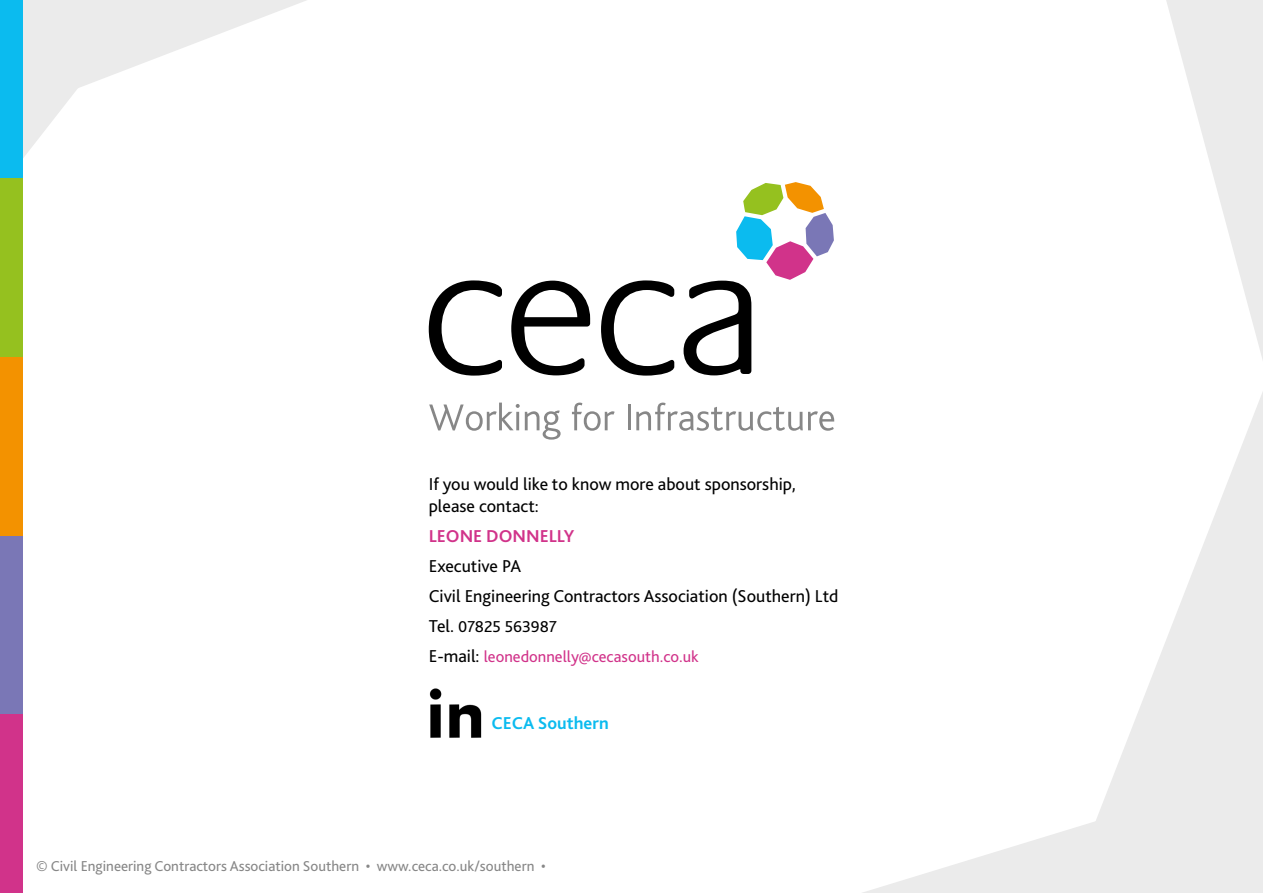
<style>
.page{position:relative;width:1263px;height:893px;background:#fff}
.page>*{position:absolute;margin:0;border:0;box-sizing:border-box;transform-origin:0 0}
.t1{font:18px/21.6px "Bliss 2";color:#000}
.t2{font:700 18px "Bliss 2";color:#d1338a}
.t3{font:700 18px "Bliss 2";color:#0bbbef}
.t4{font:16.5px/30.2px "Bliss 2";color:#d1338a}
.t5{font:15px "Bliss 2";color:#878787}
.s1{font-size:18px;color:#000}
.s2{color:#000}
</style>
<div class="page">
<svg style="left:89px;top:0;width:217px;height:84px;fill:#eee"></svg>
<svg style="left:22px;top:0;width:67px;height:237px"></svg>
<svg style="left:1111px;top:392px;width:152px;height:390px"></svg>
<svg style="left:862px;top:782px;width:401px;height:111px;fill:#ebebeb"></svg>
<svg style="left:1166px;top:0;width:97px;height:360px"></svg>
<div style="left:0;top:0;width:22px;height:179px;background:#0bbbef"></div>
<div style="left:0;top:357px;width:22px;height:179px;background:#f39200"></div>
<div style="left:0;top:179px;width:22px;height:178px;background:#95c11f"></div>
<div style="left:0;top:536px;width:22px;height:178px;background:#7a77b6"></div>
<div style="left:0;top:714px;width:22px;height:179px;background:#d1338a"></div>
<svg style="left:429px;top:403px;width:132px;height:37px"></svg>
<svg style="left:572px;top:403px;width:43px;height:28px"></svg>
<hr style="left:628px;top:404px;width:2px;height:26px;background:#878787">
<svg style="left:636px;top:403px;width:198px;height:28px"></svg>
<svg style="left:429px;top:280px;width:73px;height:96px"></svg>
<svg style="left:511px;top:281px;width:79px;height:94px"></svg>
<svg style="left:601px;top:280px;width:73px;height:96px"></svg>
<svg style="left:683px;top:182px;width:151px;height:193px"></svg>
<img style="left:429px;top:688px;width:53px;height:50px">
<p class="t1" style="left:429px;top:473px;width:369px">If you would like to know more about sponsorship, please contact:</p>
<p class="t2" style="left:429px;top:524px;width:147px">LEONE DONNELLY</p>
<p class="t1" style="left:429px;top:551px;width:411px;line-height:30.2px">Executive PA<br>Civil Engineering Contractors Association (Southern) Ltd</p>
<p class="t4" style="left:429px;top:611px;width:272px"><span class="s1">Tel.</span> <span class="s2">07825 563987<br></span><span class="s1">E-mail:</span> leonedonnelly@cecasouth.co.uk</p>
<p class="t3" style="left:491px;top:712px;width:119px">CECA Southern</p>
<p class="t5" style="left:36px;top:856px;width:511px">© Civil Engineering Contractors Association Southern • www.ceca.co.uk/southern •</p>
</div>
